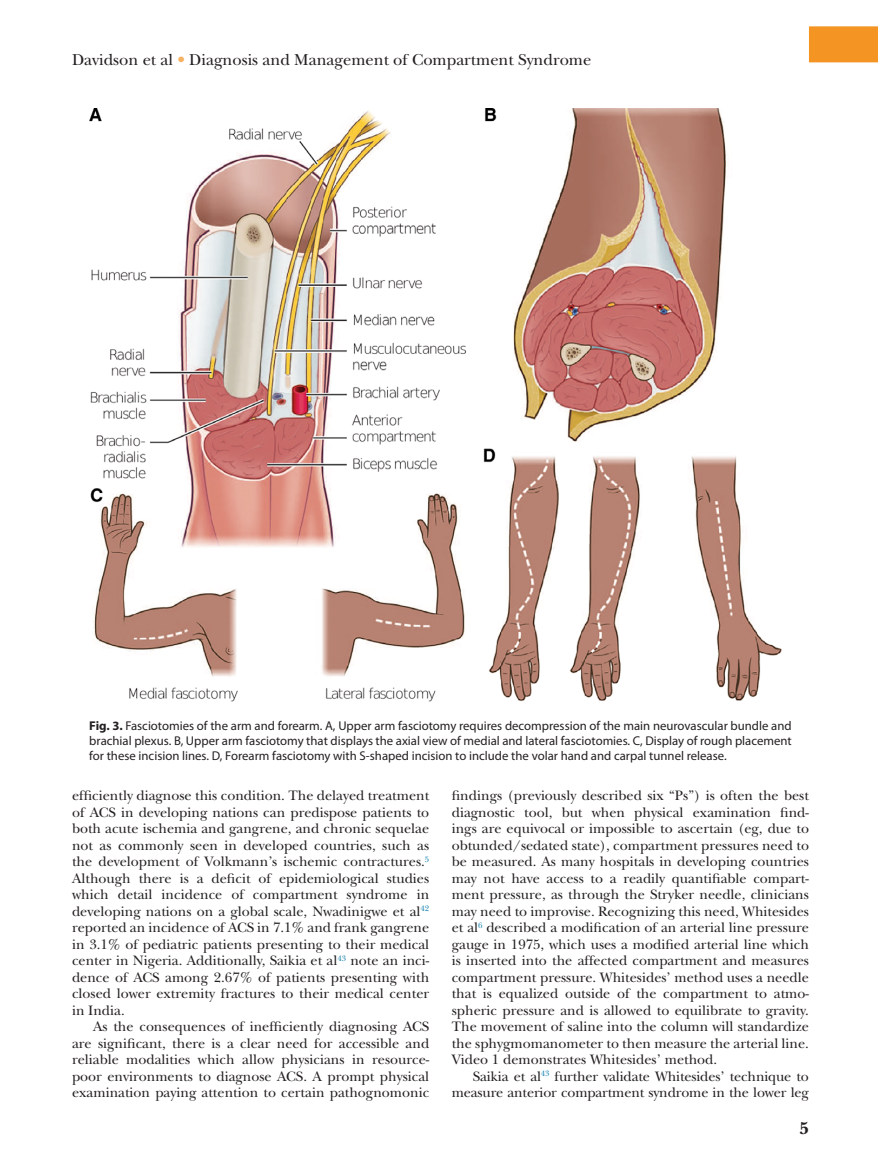
<style>
.page{position:relative;width:878px;height:1175px;background:#fff}
.page>*{position:absolute;margin:0;border:0;box-sizing:border-box;transform-origin:0 0}
.t1{font:700 18px "New Baskerville Std";color:#231f20}
.t2{font:16.5px "New Baskerville Std";color:#231f20}
.t3{font:14.25px/16.5px "New Baskerville Std";color:#231f20;text-align:justify}
.t4{font:12.75px/15px "Myriad Pro";color:#231f20;text-align:justify}
.s1{color:#f7b163}
.s2{font-weight:700}
</style>
<div class="page">
<div style="left:808px;top:26px;width:70px;height:36px;background:#f39423"></div>
<img style="left:89px;top:108px;width:693px;height:594px">
<p class="t2" style="left:72px;top:50px;width:521px">Davidson et al <span class="s1">•</span> Diagnosis and Management of Compartment Syndrome</p>
<p class="t4" style="left:89px;top:718px;width:704px"><span class="s2">Fig. 3.</span> Fasciotomies of the arm and forearm. A, Upper arm fasciotomy requires decompression of the main neurovascular bundle and brachial plexus. B, Upper arm fasciotomy that displays the axial view of medial and lateral fasciotomies. C, Display of rough placement for these incision lines. D, Forearm fasciotomy with S-shaped incision to include the volar hand and carpal tunnel release.</p>
<p class="t3" style="left:72px;top:787px;width:359px">efficiently diagnose this condition. The delayed treatment of ACS in developing nations can predispose patients to both acute ischemia and gangrene, and chronic sequelae not as commonly seen in developed countries, such as the development of Volkmann’s ischemic contractures.<sup>5<br></sup>Although there is a deficit of epidemiological studies which detail incidence of compartment syndrome in developing nations on a global scale, Nwadinigwe et al<sup>42 </sup>reported an incidence of ACS in 7.1% and frank gangrene in 3.1% of pediatric patients presenting to their medical center in Nigeria. Additionally, Saikia et al<sup>43</sup> note an inci&shy;dence of ACS among 2.67% of patients presenting with closed lower extremity fractures to their medical center in India.</p>
<p class="t3" style="left:72px;top:1018px;width:359px;text-indent:21px">As the consequences of inefficiently diagnosing ACS are significant, there is a clear need for accessible and reliable modalities which allow physicians in resource&shy;poor environments to diagnose ACS. A prompt physical examination paying attention to certain pathognomonic</p>
<p class="t3" style="left:452px;top:787px;width:359px">findings (previously described six “Ps”) is often the best diagnostic tool, but when physical examination find&shy;ings are equivocal or impossible to ascertain (eg, due to obtunded/sedated state), compartment pressures need to be measured. As many hospitals in developing countries may not have access to a readily quantifiable compart&shy;ment pressure, as through the Stryker needle, clinicians may need to improvise. Recognizing this need, Whitesides et al<sup>6</sup> described a modification of an arterial line pressure gauge in 1975, which uses a modified arterial line which is inserted into the affected compartment and measures compartment pressure. Whitesides’ method uses a needle that is equalized outside of the compartment to atmo&shy;spheric pressure and is allowed to equilibrate to gravity.<br>The movement of saline into the column will standardize the sphygmomanometer to then measure the arterial line.<br>Video 1 demonstrates Whitesides’ method.</p>
<p class="t3" style="left:451px;top:1068px;width:359px;text-align:right">Saikia et al<sup>43</sup> further validate Whitesides’ technique to measure anterior compartment syndrome in the lower leg</p>
<p class="t1" style="left:799px;top:1118px;width:11px">5</p>
</div>
